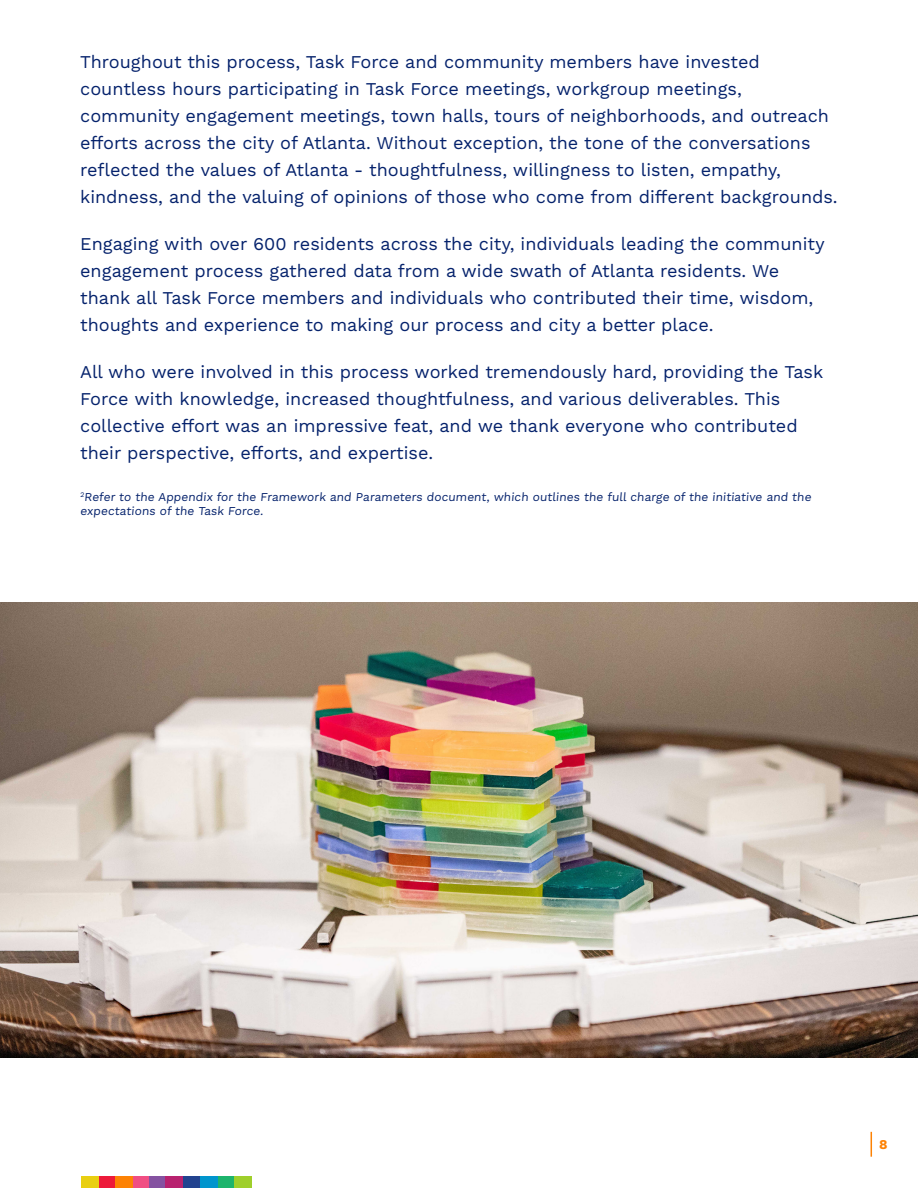
<style>
.page{position:relative;width:918px;height:1188px;background:#fff}
.page>*{position:absolute;margin:0;border:0;box-sizing:border-box;transform-origin:0 0}
.t1{font:18px/27px "Work Sans";color:#05226c}
.t2{font:700 13.5px "Work Sans";color:#fd8204}
.t3{font:12px/14.4px "Work Sans";color:#05226c}
</style>
<div class="page">
<img style="left:0;top:603px;width:918px;height:455px">
<svg style="left:871px;top:1132px;width:1px;height:25px"></svg>
<div style="left:98px;top:1177px;width:17px;height:11px;background:#ed1a3a"></div>
<div style="left:132px;top:1177px;width:17px;height:11px;background:#f04e83"></div>
<div style="left:217px;top:1177px;width:17px;height:11px;background:#1db46c"></div>
<div style="left:115px;top:1177px;width:17px;height:11px;background:#fd8204"></div>
<div style="left:183px;top:1177px;width:17px;height:11px;background:#22438f"></div>
<div style="left:149px;top:1177px;width:17px;height:11px;background:#8552a1"></div>
<div style="left:166px;top:1177px;width:17px;height:11px;background:#b8226f"></div>
<div style="left:234px;top:1177px;width:18px;height:11px;background:#9fcf2b"></div>
<div style="left:200px;top:1177px;width:17px;height:11px;background:#0095cd"></div>
<div style="left:81px;top:1177px;width:17px;height:11px;background:#e9cf11"></div>
<p class="t1" style="left:80px;top:49px;width:759px">Throughout this process, Task Force and community members have invested countless hours participating in Task Force meetings, workgroup meetings, community engagement meetings, town halls, tours of neighborhoods, and outreach efforts across the city of Atlanta. Without exception, the tone of the conversations reflected the values of Atlanta - thoughtfulness, willingness to listen, empathy, kindness, and the valuing of opinions of those who come from different backgrounds.</p>
<p class="t1" style="left:80px;top:231px;width:746px">Engaging with over 600 residents across the city, individuals leading the community engagement process gathered data from a wide swath of Atlanta residents. We thank all Task Force members and individuals who contributed their time, wisdom, thoughts and experience to making our process and city a better place.</p>
<p class="t1" style="left:80px;top:359px;width:745px">All who were involved in this process worked tremendously hard, providing the Task Force with knowledge, increased thoughtfulness, and various deliverables. This collective effort was an impressive feat, and we thank everyone who contributed their perspective, efforts, and expertise.</p>
<p class="t3" style="left:80px;top:490px;width:734px"><sup>2</sup>Refer to the Appendix for the Framework and Parameters document, which outlines the full charge of the initiative and the expectations of the Task Force.</p>
<p class="t2" style="left:879px;top:1136px;width:10px">8</p>
</div>
